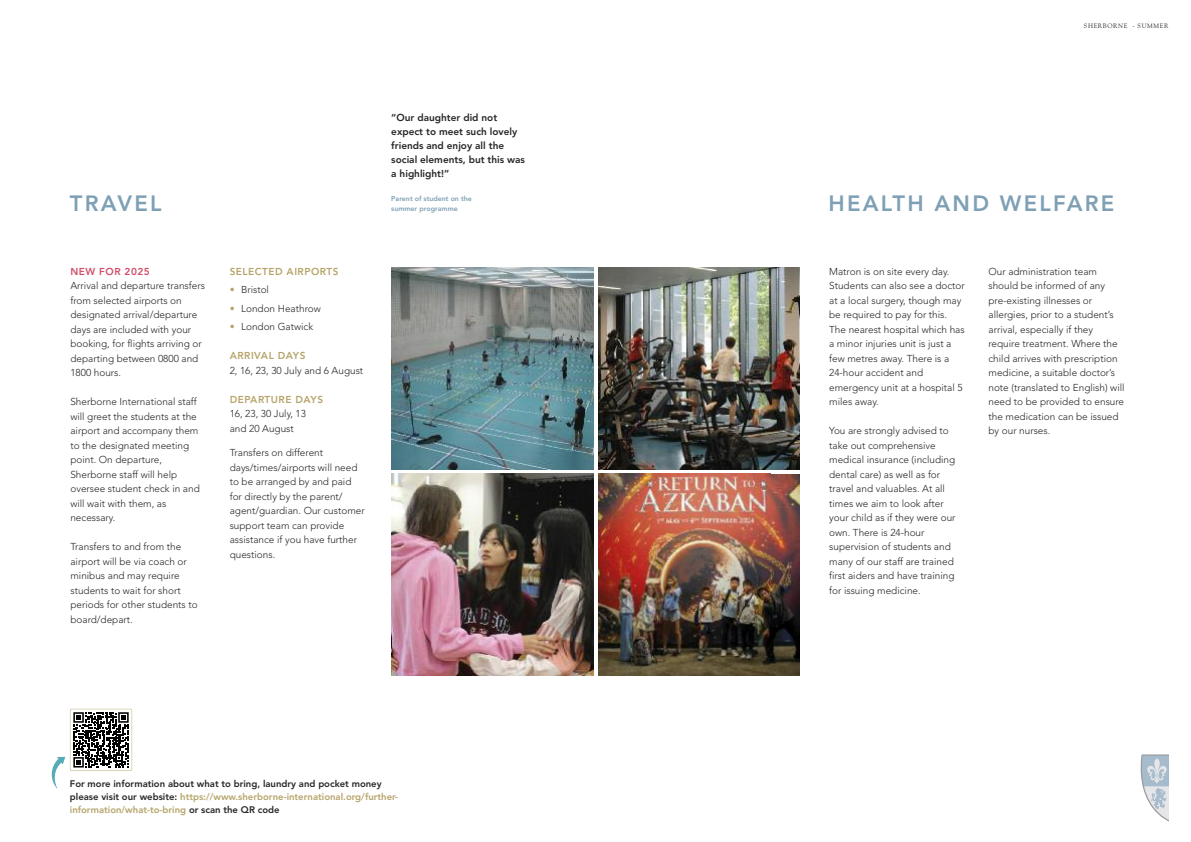
<style>
.page{position:relative;width:1191px;height:842px;background:#fff}
.page>*{position:absolute;margin:0;border:0;box-sizing:border-box;transform-origin:0 0}
.t1{font:800 22px "Avenir";letter-spacing:.1em;color:#7ea0b5}
.t2{font:300 10px/14.5px "Avenir";color:#272526}
.t3{font:800 10px/14px "Avenir";color:#272526}
.t4{font:800 10px "Avenir";letter-spacing:.05em;color:#b6a46a}
.t5{font:800 10px "Avenir";letter-spacing:.05em;color:#d14e69}
.t6{font:800 9.5px/13px "Avenir";color:#272526}
.t7{font:800 7px/10px "Avenir";color:#7ea0b5}
.t8{font:6.5px "Goudy Old Style BT";letter-spacing:.1em;color:#272526}
.s1{color:#b6a46a}
</style>
<div class="page">
<div style="left:70px;top:709px;width:62px;height:62px;border:1px solid #b6a46a;border-radius:2px"></div>
<img style="left:391px;top:267px;width:202px;height:202px">
<img style="left:598px;top:267px;width:202px;height:202px">
<img style="left:391px;top:474px;width:202px;height:201px">
<img style="left:598px;top:474px;width:202px;height:201px">
<svg style="left:1140px;top:754px;width:29px;height:67px"></svg>
<svg style="left:51px;top:757px;width:14px;height:32px"></svg>
<svg style="left:73px;top:712px;width:56px;height:59px"></svg>
<h1 class="t1" style="left:70px;top:187px;width:93px">TRAVEL</h1>
<p class="t5" style="left:70px;top:263px;width:81px">NEW FOR 2025</p>
<p class="t2" style="left:70px;top:278px;width:136px">Arrival and departure transfers from selected airports on designated arrival/departure days are included with your booking, for flights arriving or departing between 0800 and<br>1800 hours.</p>
<p class="t2" style="left:70px;top:394px;width:131px">Sherborne International staff will greet the students at the airport and accompany them to the designated meeting point. On departure,<br>Sherborne staff will help oversee student check in and will wait with them, as necessary.</p>
<p class="t2" style="left:70px;top:539px;width:129px">Transfers to and from the airport will be via coach or minibus and may require students to wait for short periods for other students to board/depart.</p>
<p class="t4" style="left:230px;top:263px;width:110px">SELECTED AIRPORTS</p>
<p class="t2" style="left:230px;top:282px;width:41px"><span class="s1">•</span> Bristol</p>
<p class="t2" style="left:230px;top:301px;width:93px"><span class="s1">•</span> London Heathrow</p>
<p class="t2" style="left:230px;top:319px;width:85px"><span class="s1">•</span> London Gatwick</p>
<p class="t4" style="left:230px;top:348px;width:77px">ARRIVAL DAYS</p>
<p class="t2" style="left:230px;top:363px;width:135px">2, 16, 23, 30 July and 6 August</p>
<p class="t4" style="left:230px;top:391px;width:95px">DEPARTURE DAYS</p>
<p class="t2" style="left:230px;top:406px;width:78px">16, 23, 30 July, 13 and 20 August</p>
<p class="t2" style="left:230px;top:445px;width:137px">Transfers on different days/times/airports will need to be arranged by and paid for directly by the parent/ agent/guardian. Our customer support team can provide assistance if you have further questions.</p>
<p class="t3" style="left:391px;top:111px;width:135px">“Our daughter did not expect to meet such lovely friends and enjoy all the social elements, but this was a highlight!”</p>
<p class="t7" style="left:391px;top:194px;width:82px">Parent of student on the summer programme</p>
<p class="t6" style="left:70px;top:777px;width:330px">For more information about what to bring, laundry and pocket money please visit our website: <span class="s1">https://www.sherborne-international.org/further&shy;information/what-to-bring</span> or scan the QR code</p>
<p class="t8" style="left:1084px;top:23px;width:86px">SHERBORNE - SUMMER</p>
<h1 class="t1" style="left:828px;top:187px;width:287px">HEALTH AND WELFARE</h1>
<p class="t2" style="left:829px;top:264px;width:137px">Matron is on site every day.<br>Students can also see a doctor at a local surgery, though may be required to pay for this.<br>The nearest hospital which has a minor injuries unit is just a few metres away. There is a<br>24-hour accident and emergency unit at a hospital 5 miles away.</p>
<p class="t2" style="left:829px;top:423px;width:128px">You are strongly advised to take out comprehensive medical insurance (including dental care) as well as for travel and valuables. At all times we aim to look after your child as if they were our own. There is 24-hour supervision of students and many of our staff are trained first aiders and have training for issuing medicine.</p>
<p class="t2" style="left:988px;top:264px;width:138px">Our administration team should be informed of any pre-existing illnesses or allergies, prior to a student’s arrival, especially if they require treatment. Where the child arrives with prescription medicine, a suitable doctor’s note (translated to English) will need to be provided to ensure the medication can be issued by our nurses.</p>
</div>
